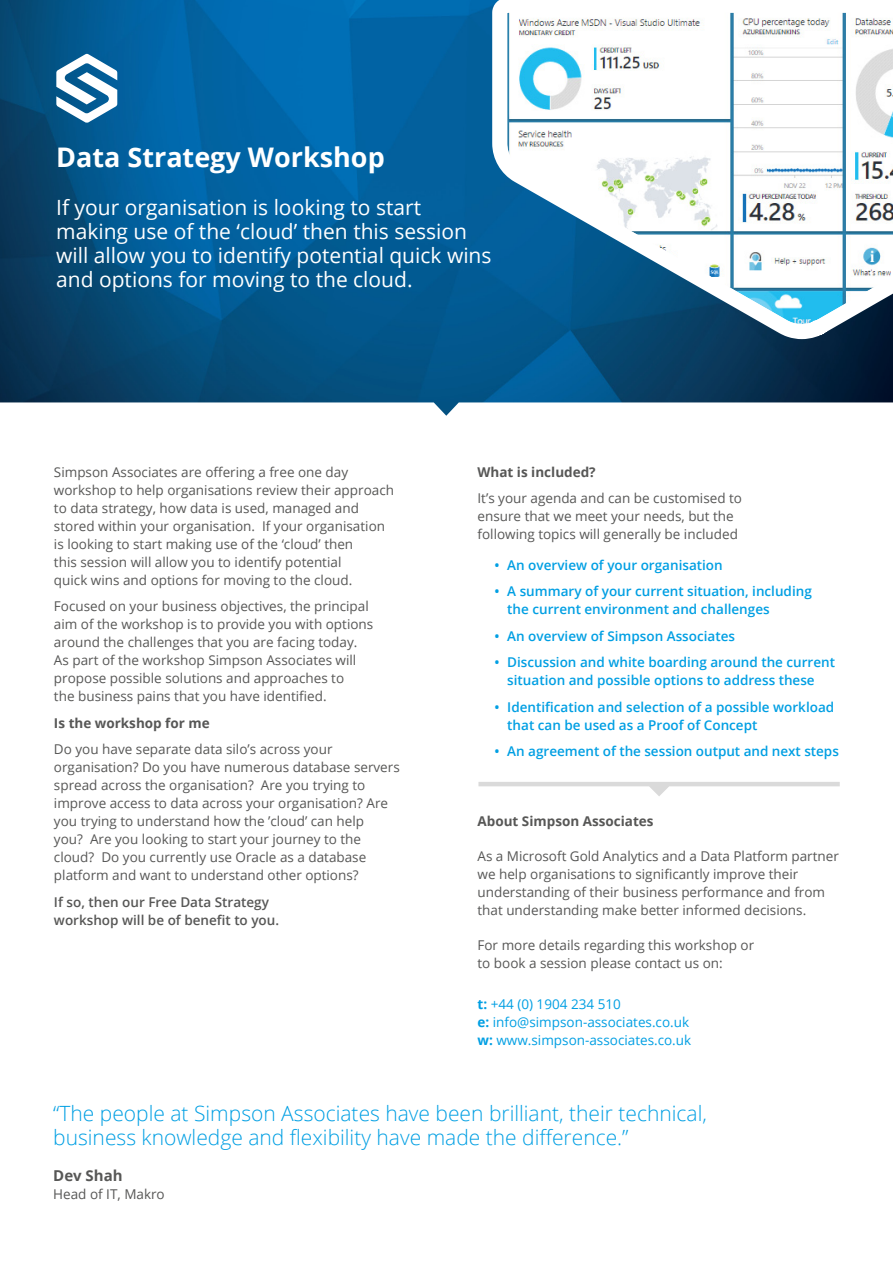
<style>
.page{position:relative;width:893px;height:1263px;background:#fff}
.page>*{position:absolute;margin:0;border:0;box-sizing:border-box;transform-origin:0 0}
.t1{font:700 27px "Open Sans";color:#fff}
.t2{font:21px/24px "Open Sans";color:#fff}
.t3{font:300 21px/24px "Open Sans";color:#009fe3}
.t4{font:700 15px "Open Sans";color:#575756}
.t5{font:13.5px/18px "Open Sans";color:#575756}
.t6{font:600 13.5px/18px "Open Sans";color:#009fe3}
.t7{font:13.5px/18px "Open Sans";color:#009fe3}
.t8{font:600 13.5px/18px "Open Sans";color:#575756}
.t9{font:700 13.5px "Open Sans";color:#575756}
.s1{font-weight:700}
</style>
<div class="page">
<img style="left:0;top:0;width:893px;height:402px">
<svg style="left:485px;top:0;width:408px;height:353px"></svg>
<svg style="left:56px;top:54px;width:61px;height:69px"></svg>
<svg style="left:478px;top:782px;width:362px;height:14px"></svg>
<h1 class="t1" style="left:56px;top:138px;width:330px">Data Strategy Workshop</h1>
<h2 class="t2" style="left:56px;top:195px;width:437px">If your organisation is looking to start making use of the ‘cloud’ then this session will allow you to identify potential quick wins and options for moving to the cloud.</h2>
<p class="t5" style="left:54px;top:463px;width:342px">Simpson Associates are offering a free one day workshop to help organisations review their approach to data strategy, how data is used, managed and stored within your organisation. If your organisation is looking to start making use of the ‘cloud’ then<br>this session will allow you to identify potential<br>quick wins and options for moving to the cloud.</p>
<p class="t5" style="left:54px;top:597px;width:321px">Focused on your business objectives, the principal aim of the workshop is to provide you with options around the challenges that you are facing today.<br>As part of the workshop Simpson Associates will propose possible solutions and approaches to<br>the business pains that you have identified.</p>
<p class="t9" style="left:54px;top:713px;width:157px">Is the workshop for me</p>
<p class="t5" style="left:54px;top:740px;width:347px">Do you have separate data silo’s across your organisation? Do you have numerous database servers spread across the organisation? Are you trying to improve access to data across your organisation? Are you trying to understand how the ’cloud’ can help<br>you? Are you looking to start your journey to the cloud? Do you currently use Oracle as a database platform and want to understand other options?</p>
<p class="t8" style="left:54px;top:893px;width:227px">If so, then our Free Data Strategy workshop will be of benefit to you.</p>
<p class="t9" style="left:477px;top:462px;width:120px">What is included?</p>
<p class="t5" style="left:477px;top:489px;width:266px">It’s your agenda and can be customised to ensure that we meet your needs, but the following topics will generally be included</p>
<p class="t6" style="left:495px;top:556px;width:230px">• An overview of your organisation</p>
<p class="t6" style="left:507px;top:582px;width:306px;text-indent:-13px">• A summary of your current situation, including the current environment and challenges</p>
<p class="t6" style="left:495px;top:627px;width:242px">• An overview of Simpson Associates</p>
<p class="t6" style="left:495px;top:653px;width:342px;text-align:center">• Discussion and white boarding around the current situation and possible options to address these</p>
<p class="t6" style="left:507px;top:698px;width:328px;text-indent:-13px">• Identification and selection of a possible workload that can be used as a Proof of Concept</p>
<p class="t6" style="left:495px;top:742px;width:346px">• An agreement of the session output and next steps</p>
<p class="t9" style="left:477px;top:812px;width:178px">About Simpson Associates</p>
<p class="t5" style="left:477px;top:847px;width:363px">As a Microsoft Gold Analytics and a Data Platform partner we help organisations to significantly improve their understanding of their business performance and from that understanding make better informed decisions.</p>
<p class="t5" style="left:477px;top:936px;width:278px">For more details regarding this workshop or to book a session please contact us on:</p>
<p class="t7" style="left:477px;top:994px;width:215px"><span class="s1">t:</span> +44 (0) 1904 234 510<br><span class="s1">e:</span> info@simpson-associates.co.uk <span class="s1">w:</span> www.simpson-associates.co.uk</p>
<h2 class="t3" style="left:53px;top:1101px;width:655px">“The people at Simpson Associates have been brilliant, their technical, business knowledge and flexibility have made the difference.”</h2>
<p class="t4" style="left:53px;top:1165px;width:71px">Dev Shah</p>
<p class="t5" style="left:53px;top:1185px;width:113px">Head of IT, Makro</p>
</div>
